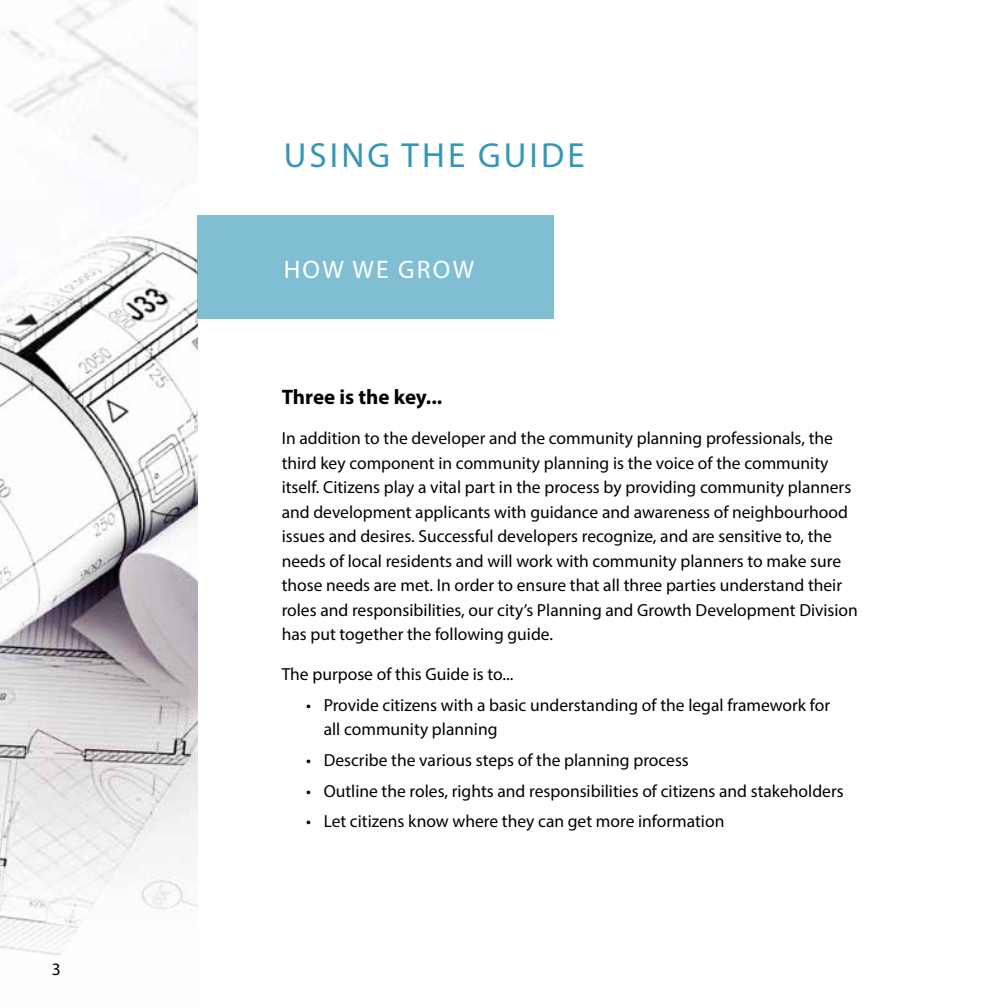
<style>
.page{position:relative;width:1008px;height:1008px;background:#fff}
.page>*{position:absolute;margin:0;border:0;box-sizing:border-box;transform-origin:0 0}
.t1{font:35px "Myriad Pro";letter-spacing:.09em;color:#3397b9}
.t2{font:25.38px "Myriad Pro";letter-spacing:.09em;color:#fff}
.t3{font:700 21px "Myriad Pro";color:#000}
.t4{font:17.5px/24.5px "Myriad Pro";color:#000}
</style>
<div class="page">
<img style="left:0;top:0;width:197px;height:956px">
<div style="left:197px;top:215px;width:357px;height:104px;background:#80bed3"></div>
<p class="t4" style="left:52px;top:957px;width:10px">3</p>
<h1 class="t1" style="left:284px;top:134px;width:302px">USING THE GUIDE</h1>
<h2 class="t2" style="left:284px;top:254px;width:192px">HOW WE GROW</h2>
<p class="t3" style="left:282px;top:383px;width:162px">Three is the key...</p>
<p class="t4" style="left:282px;top:426px;width:578px">In addition to the developer and the community planning professionals, the third key component in community planning is the voice of the community itself. Citizens play a vital part in the process by providing community planners and development applicants with guidance and awareness of neighbourhood issues and desires. Successful developers recognize, and are sensitive to, the needs of local residents and will work with community planners to make sure those needs are met. In order to ensure that all three parties understand their roles and responsibilities, our city’s Planning and Growth Development Division has put together the following guide.</p>
<p class="t4" style="left:282px;top:662px;width:233px">The purpose of this Guide is to...</p>
<p class="t4" style="left:324px;top:693px;width:508px;text-indent:-18px">• Provide citizens with a basic understanding of the legal framework for all community planning</p>
<p class="t4" style="left:306px;top:748px;width:384px">• Describe the various steps of the planning process</p>
<p class="t4" style="left:306px;top:778px;width:539px">• Outline the roles, rights and responsibilities of citizens and stakeholders</p>
<p class="t4" style="left:306px;top:809px;width:420px">• Let citizens know where they can get more information</p>
</div>
